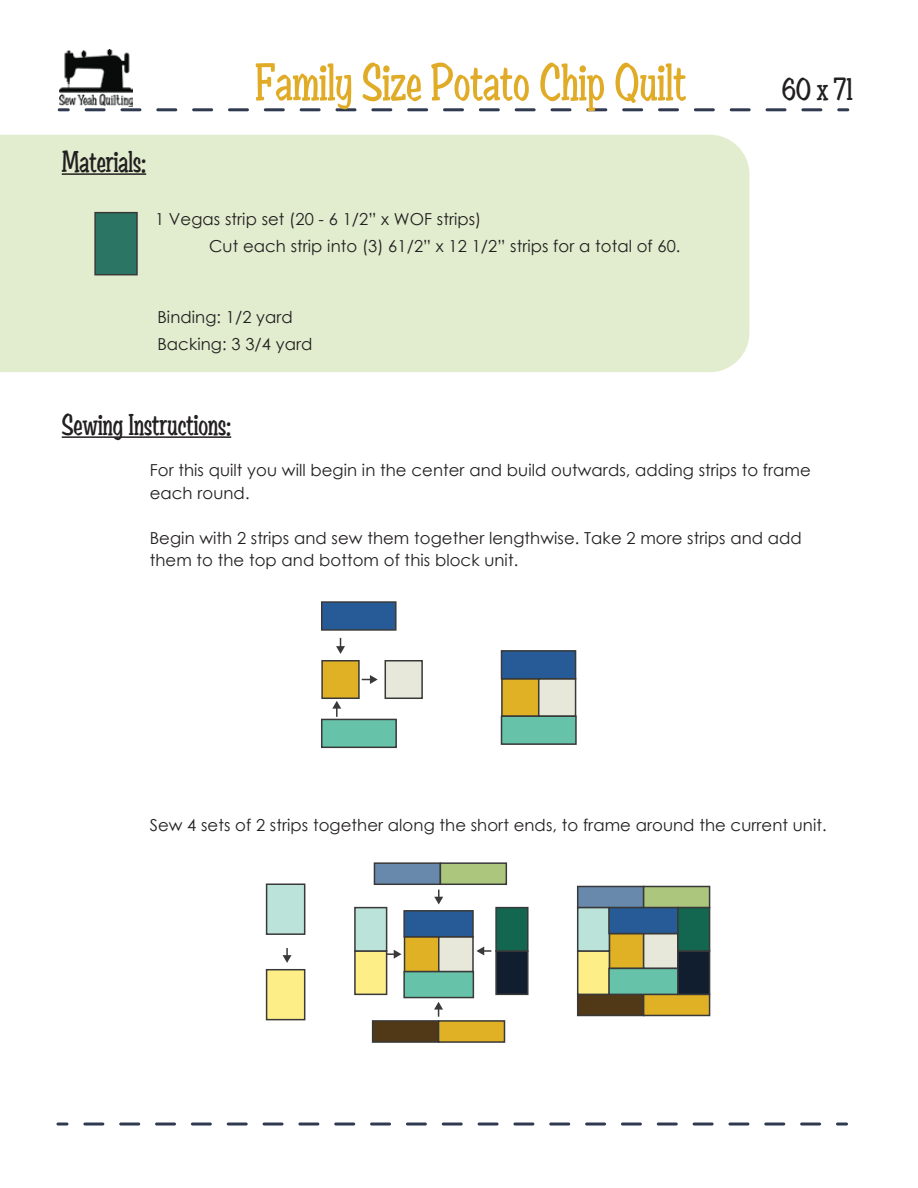
<style>
.page{position:relative;width:918px;height:1188px;background:#fff}
.page>*{position:absolute;margin:0;border:0;box-sizing:border-box;transform-origin:0 0}
.t1{font:52.05px "Ed Brush";color:#e0ab26}
.t2{font:31.2px "Ed Brush";color:#221f20}
.t3{font:30px "Ed Brush";color:#221f20}
.t4{font:16.5px/22.5px "Century Gothic";letter-spacing:.005em;color:#221f20}
</style>
<div class="page">
<div style="left:0;top:135px;width:749px;height:237px;background:#e1edce"></div>
<img style="left:60px;top:49px;width:73px;height:57px">
<svg style="left:56px;top:1123px;width:12px;height:3px"></svg>
<hr style="left:83px;top:1123px;width:21px;height:3px;background:#2f3a50;border-radius:2px">
<hr style="left:119px;top:1123px;width:21px;height:3px;background:#2f3a50;border-radius:2px">
<hr style="left:155px;top:1123px;width:21px;height:3px;background:#2f3a50;border-radius:2px">
<hr style="left:191px;top:1123px;width:21px;height:3px;background:#2f3a50;border-radius:2px">
<hr style="left:227px;top:1123px;width:21px;height:3px;background:#2f3a50;border-radius:2px">
<hr style="left:263px;top:1123px;width:21px;height:3px;background:#2f3a50;border-radius:2px">
<hr style="left:298px;top:1123px;width:21px;height:3px;background:#2f3a50;border-radius:2px">
<hr style="left:334px;top:1123px;width:21px;height:3px;background:#2f3a50;border-radius:2px">
<hr style="left:370px;top:1123px;width:21px;height:3px;background:#2f3a50;border-radius:2px">
<hr style="left:406px;top:1123px;width:21px;height:3px;background:#2f3a50;border-radius:2px">
<hr style="left:442px;top:1123px;width:21px;height:3px;background:#2f3a50;border-radius:2px">
<hr style="left:478px;top:1123px;width:21px;height:3px;background:#2f3a50;border-radius:2px">
<hr style="left:513px;top:1123px;width:21px;height:3px;background:#2f3a50;border-radius:2px">
<hr style="left:549px;top:1123px;width:21px;height:3px;background:#2f3a50;border-radius:2px">
<hr style="left:585px;top:1123px;width:21px;height:3px;background:#2f3a50;border-radius:2px">
<hr style="left:621px;top:1123px;width:21px;height:3px;background:#2f3a50;border-radius:2px">
<hr style="left:657px;top:1123px;width:21px;height:3px;background:#2f3a50;border-radius:2px">
<hr style="left:693px;top:1123px;width:21px;height:3px;background:#2f3a50;border-radius:2px">
<hr style="left:728px;top:1123px;width:21px;height:3px;background:#2f3a50;border-radius:2px">
<hr style="left:764px;top:1123px;width:21px;height:3px;background:#2f3a50;border-radius:2px">
<hr style="left:800px;top:1123px;width:21px;height:3px;background:#2f3a50;border-radius:2px">
<svg style="left:836px;top:1123px;width:12px;height:3px"></svg>
<svg style="left:58px;top:108px;width:12px;height:3px"></svg>
<hr style="left:85px;top:108px;width:21px;height:3px;background:#2f3a50;border-radius:2px">
<hr style="left:121px;top:108px;width:20px;height:3px;background:#2f3a50;border-radius:2px">
<hr style="left:156px;top:108px;width:21px;height:3px;background:#2f3a50;border-radius:2px">
<hr style="left:192px;top:108px;width:21px;height:3px;background:#2f3a50;border-radius:2px">
<hr style="left:228px;top:108px;width:21px;height:3px;background:#2f3a50;border-radius:2px">
<hr style="left:264px;top:108px;width:21px;height:3px;background:#2f3a50;border-radius:2px">
<hr style="left:300px;top:108px;width:21px;height:3px;background:#2f3a50;border-radius:2px">
<hr style="left:336px;top:108px;width:20px;height:3px;background:#2f3a50;border-radius:2px">
<hr style="left:371px;top:108px;width:21px;height:3px;background:#2f3a50;border-radius:2px">
<hr style="left:407px;top:108px;width:21px;height:3px;background:#2f3a50;border-radius:2px">
<hr style="left:443px;top:108px;width:21px;height:3px;background:#2f3a50;border-radius:2px">
<hr style="left:479px;top:108px;width:21px;height:3px;background:#2f3a50;border-radius:2px">
<hr style="left:515px;top:108px;width:21px;height:3px;background:#2f3a50;border-radius:2px">
<hr style="left:551px;top:108px;width:20px;height:3px;background:#2f3a50;border-radius:2px">
<hr style="left:586px;top:108px;width:21px;height:3px;background:#2f3a50;border-radius:2px">
<hr style="left:622px;top:108px;width:21px;height:3px;background:#2f3a50;border-radius:2px">
<hr style="left:658px;top:108px;width:21px;height:3px;background:#2f3a50;border-radius:2px">
<hr style="left:694px;top:108px;width:21px;height:3px;background:#2f3a50;border-radius:2px">
<hr style="left:730px;top:108px;width:21px;height:3px;background:#2f3a50;border-radius:2px">
<hr style="left:766px;top:108px;width:21px;height:3px;background:#2f3a50;border-radius:2px">
<hr style="left:801px;top:108px;width:21px;height:3px;background:#2f3a50;border-radius:2px">
<svg style="left:837px;top:108px;width:12px;height:3px"></svg>
<hr style="left:62px;top:436px;width:169px;height:2px;background:#221f20">
<hr style="left:62px;top:173px;width:84px;height:2px;background:#221f20">
<div style="left:94px;top:212px;width:44px;height:63px;background:#2b7564;border:2px solid #383938"></div>
<svg style="left:336px;top:638px;width:9px;height:16px"></svg>
<svg style="left:434px;top:890px;width:9px;height:14px"></svg>
<svg style="left:362px;top:675px;width:16px;height:9px"></svg>
<svg style="left:387px;top:950px;width:15px;height:9px"></svg>
<svg style="left:332px;top:701px;width:9px;height:16px"></svg>
<svg style="left:434px;top:1002px;width:9px;height:15px"></svg>
<svg style="left:283px;top:948px;width:9px;height:15px"></svg>
<svg style="left:476px;top:946px;width:15px;height:9px"></svg>
<div style="left:266px;top:884px;width:39px;height:51px;background:#bce3da;border:2px solid #383938"></div>
<div style="left:577px;top:886px;width:67px;height:22px;background:#6889ac;border:2px solid #383938"></div>
<div style="left:643px;top:886px;width:67px;height:22px;background:#acc67e;border:2px solid #383938"></div>
<div style="left:374px;top:862px;width:67px;height:23px;background:#6889ac;border:2px solid #383938"></div>
<div style="left:440px;top:862px;width:67px;height:23px;background:#acc67e;border:2px solid #383938"></div>
<div style="left:609px;top:933px;width:35px;height:36px;background:#e0b025"></div>
<div style="left:643px;top:933px;width:36px;height:36px;background:#e7e8da"></div>
<div style="left:577px;top:994px;width:67px;height:22px;background:#513817;border:2px solid #383938"></div>
<div style="left:643px;top:994px;width:67px;height:22px;background:#e0b025;border:2px solid #383938"></div>
<div style="left:372px;top:1020px;width:67px;height:23px;background:#513817;border:2px solid #383938"></div>
<div style="left:438px;top:1020px;width:67px;height:23px;background:#e0b025;border:2px solid #383938"></div>
<div style="left:577px;top:950px;width:33px;height:45px;background:#feee88;border:2px solid #383938"></div>
<div style="left:577px;top:907px;width:33px;height:45px;background:#bce3da;border:2px solid #383938"></div>
<div style="left:354px;top:950px;width:33px;height:45px;background:#feee88;border:2px solid #383938"></div>
<div style="left:354px;top:907px;width:33px;height:45px;background:#bce3da;border:2px solid #383938"></div>
<div style="left:608px;top:907px;width:71px;height:27px;background:#265b98;border:2px solid #383938"></div>
<div style="left:608px;top:968px;width:71px;height:27px;background:#67c2aa;border:2px solid #383938"></div>
<div style="left:404px;top:936px;width:36px;height:36px;background:#e0b025;border:2px solid #383938"></div>
<div style="left:438px;top:936px;width:36px;height:36px;background:#e7e8da;border:2px solid #383938"></div>
<div style="left:403px;top:910px;width:71px;height:27px;background:#265b98;border:2px solid #383938"></div>
<div style="left:403px;top:971px;width:71px;height:27px;background:#67c2aa;border:2px solid #383938"></div>
<div style="left:501px;top:678px;width:38px;height:39px;background:#e0b025;border:2px solid #383938"></div>
<div style="left:538px;top:678px;width:38px;height:39px;background:#e7e8da;border:2px solid #383938"></div>
<div style="left:501px;top:650px;width:75px;height:29px;background:#265b98;border:2px solid #383938"></div>
<div style="left:501px;top:716px;width:76px;height:29px;background:#67c2aa;border:2px solid #383938"></div>
<div style="left:321px;top:660px;width:39px;height:39px;background:#e0b025;border:2px solid #383938"></div>
<div style="left:385px;top:660px;width:38px;height:39px;background:#e7e8da;border:2px solid #383938"></div>
<div style="left:321px;top:601px;width:76px;height:30px;background:#265b98;border:2px solid #383938"></div>
<div style="left:321px;top:719px;width:76px;height:29px;background:#67c2aa;border:2px solid #383938"></div>
<div style="left:677px;top:950px;width:33px;height:45px;background:#101e2f;border:2px solid #383938"></div>
<div style="left:677px;top:907px;width:33px;height:45px;background:#136751;border:2px solid #383938"></div>
<div style="left:495px;top:950px;width:34px;height:45px;background:#101e2f;border:2px solid #383938"></div>
<div style="left:495px;top:907px;width:34px;height:45px;background:#136751;border:2px solid #383938"></div>
<div style="left:266px;top:969px;width:39px;height:51px;background:#feee88;border:2px solid #383938"></div>
<h3 class="t3" style="left:62px;top:144px;width:86px">Materials:</h3>
<h1 class="t1" style="left:255px;top:52px;width:433px">Family Size Potato Chip Quilt</h1>
<p class="t4" style="left:209px;top:206px;width:473px;line-height:27px;text-indent:-54px">1 Vegas strip set (20 - 6 1/2” x WOF strips)<br>Cut each strip into (3) 61/2” x 12 1/2” strips for a total of 60.</p>
<p class="t4" style="left:157px;top:303px;width:156px;line-height:27px">Binding: 1/2 yard<br>Backing: 3 3/4 yard</p>
<h3 class="t3" style="left:62px;top:407px;width:171px">Sewing Instructions:</h3>
<h2 class="t2" style="left:782px;top:71px;width:72px">60 x 71</h2>
<p class="t4" style="left:150px;top:459px;width:663px">For this quilt you will begin in the center and build outwards, adding strips to frame each round.</p>
<p class="t4" style="left:150px;top:526px;width:654px">Begin with 2 strips and sew them together lengthwise. Take 2 more strips and add them to the top and bottom of this block unit.</p>
<p class="t4" style="left:150px;top:813px;width:679px">Sew 4 sets of 2 strips together along the short ends, to frame around the current unit.</p>
</div>
